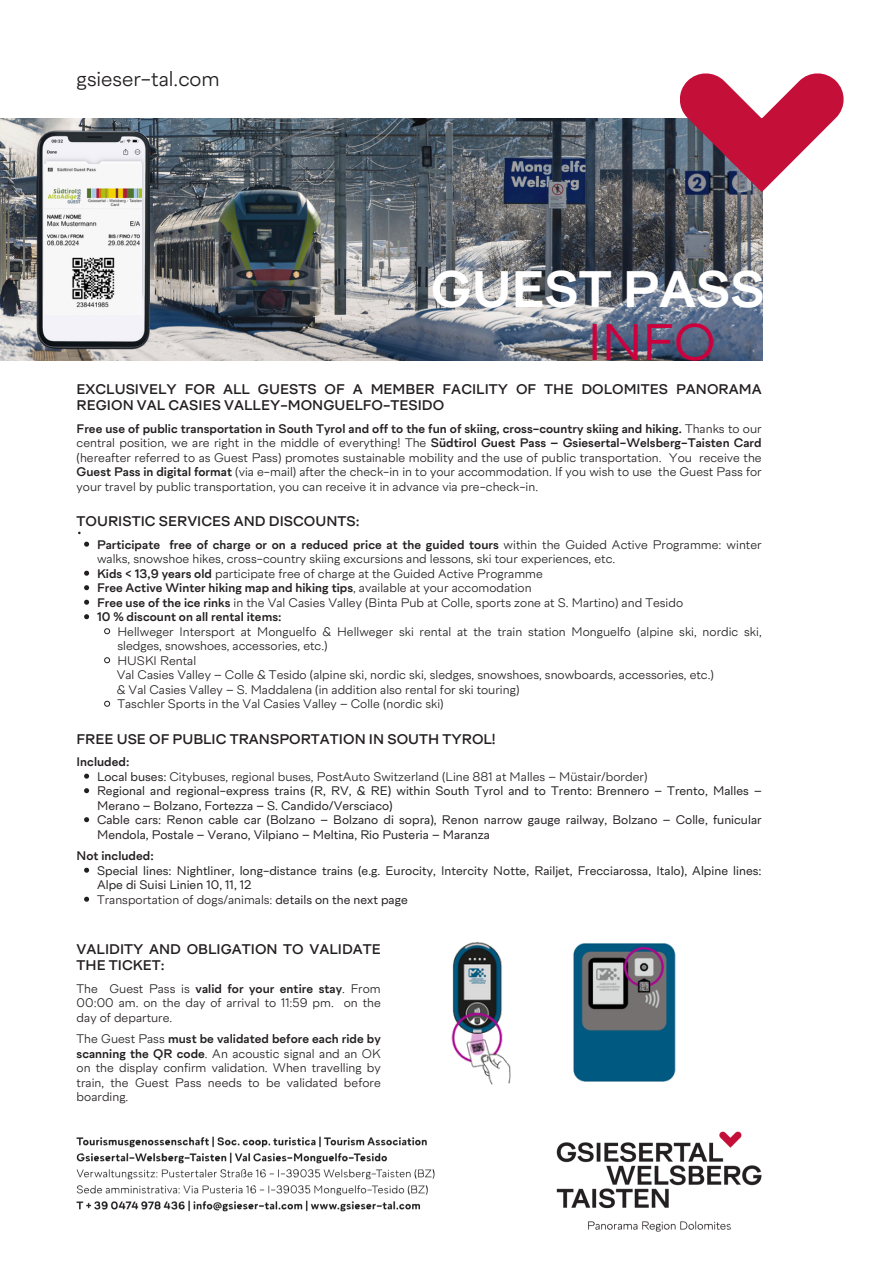
<style>
.page{position:relative;width:894px;height:1264px;background:#fff}
.page>*{position:absolute;margin:0;border:0;box-sizing:border-box;transform-origin:0 0}
.t1{font:700 49.5px/52.8px "Cordillera";color:#fff}
.t2{font:300 20.1px "Cordillera";color:#231f20}
.t3{font:600 13.5px/16.5px "Cordillera";letter-spacing:.005em;color:#231f20}
.t4{font:300 12px/14.5px "Cordillera";letter-spacing:.005em;color:#231f20;text-align:justify}
.t5{font:12px/14.5px "Cordillera";letter-spacing:.005em;color:#231f20}
.t6{font:600 12px "Cordillera";letter-spacing:.005em;color:#231f20}
.s1{font-weight:400;color:#cc003d}
.s2{font-weight:600}
.s3{font-weight:300}
</style>
<div class="page">
<img style="left:76px;top:1136px;width:359px;height:76px">
<img style="left:556px;top:1131px;width:206px;height:101px">
<svg style="left:84px;top:541px;width:5px;height:5px"></svg>
<svg style="left:84px;top:570px;width:5px;height:5px"></svg>
<svg style="left:84px;top:585px;width:5px;height:5px"></svg>
<svg style="left:84px;top:599px;width:5px;height:5px"></svg>
<svg style="left:84px;top:614px;width:5px;height:5px"></svg>
<svg style="left:104px;top:628px;width:6px;height:6px"></svg>
<svg style="left:104px;top:657px;width:6px;height:6px"></svg>
<svg style="left:104px;top:700px;width:6px;height:7px"></svg>
<svg style="left:84px;top:773px;width:5px;height:5px"></svg>
<svg style="left:84px;top:788px;width:5px;height:5px"></svg>
<svg style="left:84px;top:817px;width:5px;height:5px"></svg>
<svg style="left:84px;top:867px;width:5px;height:5px"></svg>
<svg style="left:84px;top:896px;width:5px;height:5px"></svg>
<img style="left:451px;top:942px;width:60px;height:143px">
<img style="left:573px;top:943px;width:103px;height:139px">
<img style="left:0;top:119px;width:762px;height:242px">
<svg style="left:679px;top:73px;width:164px;height:119px"></svg>
<img style="left:36px;top:130px;width:114px;height:220px">
<img style="left:45px;top:164px;width:96px;height:150px">
<h3 class="t2" style="left:77px;top:62px;width:145px">gsieser-tal.com</h3>
<p class="t1" style="left:587px;top:260px;width:179px;text-indent:-157px">GUEST PASS<br><span class="s1">INFO</span></p>
<p class="t3" style="left:77px;top:380px;width:686px">EXCLUSIVELY FOR ALL GUESTS OF A MEMBER FACILITY OF THE DOLOMITES PANORAMA<br>REGION VAL CASIES VALLEY-MONGUELFO-TESIDO</p>
<p class="t4" style="left:77px;top:420px;width:686px"><span class="s2">Free use of public transportation in South Tyrol and off to the fun of skiing, cross-country skiing and hiking.</span> Thanks to our central position, we are right in the middle of everything! The <span class="s2">Südtirol Guest Pass – Gsiesertal-Welsberg-Taisten Card </span>(hereafter referred to as Guest Pass) promotes sustainable mobility and the use of public transportation. You receive the <span class="s2">Guest Pass in digital format</span> (via e-mail) after the check-in in to your accommodation. If you wish to use the Guest Pass for your travel by public transportation, you can receive it in advance via pre-check-in.</p>
<p class="t3" style="left:77px;top:512px;width:284px">TOURISTIC SERVICES AND DISCOUNTS:</p>
<p class="t4" style="left:97px;top:536px;width:666px;text-align:left"><span class="s2">Participate free of charge or on a reduced price at the guided tours</span> within the Guided Active Programme: winter walks, snowshoe hikes, cross-country skiing excursions and lessons, ski tour experiences, etc.<br><span class="s2">Kids &lt; 13,9 years old</span> participate free of charge at the Guided Active Programme<br><span class="s2">Free Active Winter hiking map and hiking tips</span>, available at your accomodation<br><span class="s2">Free use of the ice rinks</span> in the Val Casies Valley (Binta Pub at Colle, sports zone at S. Martino) and Tesido<br><span class="s2">10 % discount on all rental items:</span></p>
<p class="t4" style="left:117px;top:623px;width:646px;text-align:left">Hellweger Intersport at Monguelfo &amp; Hellweger ski rental at the train station Monguelfo (alpine ski, nordic ski, sledges, snowshoes, accessories, etc.)<br>HUSKI Rental<br>Val Casies Valley – Colle &amp; Tesido (alpine ski, nordic ski, sledges, snowshoes, snowboards, accessories, etc.)<br>&amp; Val Casies Valley – S. Maddalena (in addition also rental for ski touring)<br>Taschler Sports in the Val Casies Valley – Colle (nordic ski)</p>
<p class="t3" style="left:77px;top:730px;width:420px">FREE USE OF PUBLIC TRANSPORTATION IN SOUTH TYROL!</p>
<p class="t5" style="left:97px;top:754px;width:666px;text-indent:-20px"><span class="s2">Included:<br></span>Local buses: <span class="s3">Citybuses, regional buses, PostAuto Switzerland (Line 881 at Malles – Müstair/border)<br></span>Regional and regional-express trains (R, RV, &amp; RE) within South Tyrol and to Trento: Brennero – Trento, Malles – Merano – Bolzano, Fortezza – S. Candido/Versciaco)<br>Cable cars: Renon cable car (Bolzano – Bolzano di sopra), Renon narrow gauge railway, Bolzano – Colle, funicular Mendola, Postale – Verano, Vilpiano – Meltina, Rio Pusteria – Maranza</p>
<p class="t6" style="left:77px;top:845px;width:79px">Not included:</p>
<p class="t5" style="left:97px;top:862px;width:666px">Special lines: Nightliner, long-distance trains (e.g. Eurocity, Intercity Notte, Railjet, Frecciarossa, Italo), Alpine lines:<br>Alpe di Suisi Linien 10, 11, 12<br><span class="s3">Transportation of dogs/animals:</span> details on the next page</p>
<p class="t3" style="left:77px;top:940px;width:305px">VALIDITY AND OBLIGATION TO VALIDATE<br>THE TICKET:</p>
<p class="t4" style="left:77px;top:980px;width:305px">The Guest Pass is <span class="s2">valid for your entire stay</span>. From 00:00 am. on the day of arrival to 11:59 pm. on the day of departure.</p>
<h1 class="t4" style="left:77px;top:1031px;width:305px">The Guest Pass <span class="s2">must be validated before each ride by scanning the QR code</span>. An acoustic signal and an OK on the display confirm validation. When travelling by train, the Guest Pass needs to be validated before boarding.</h1>
</div>
